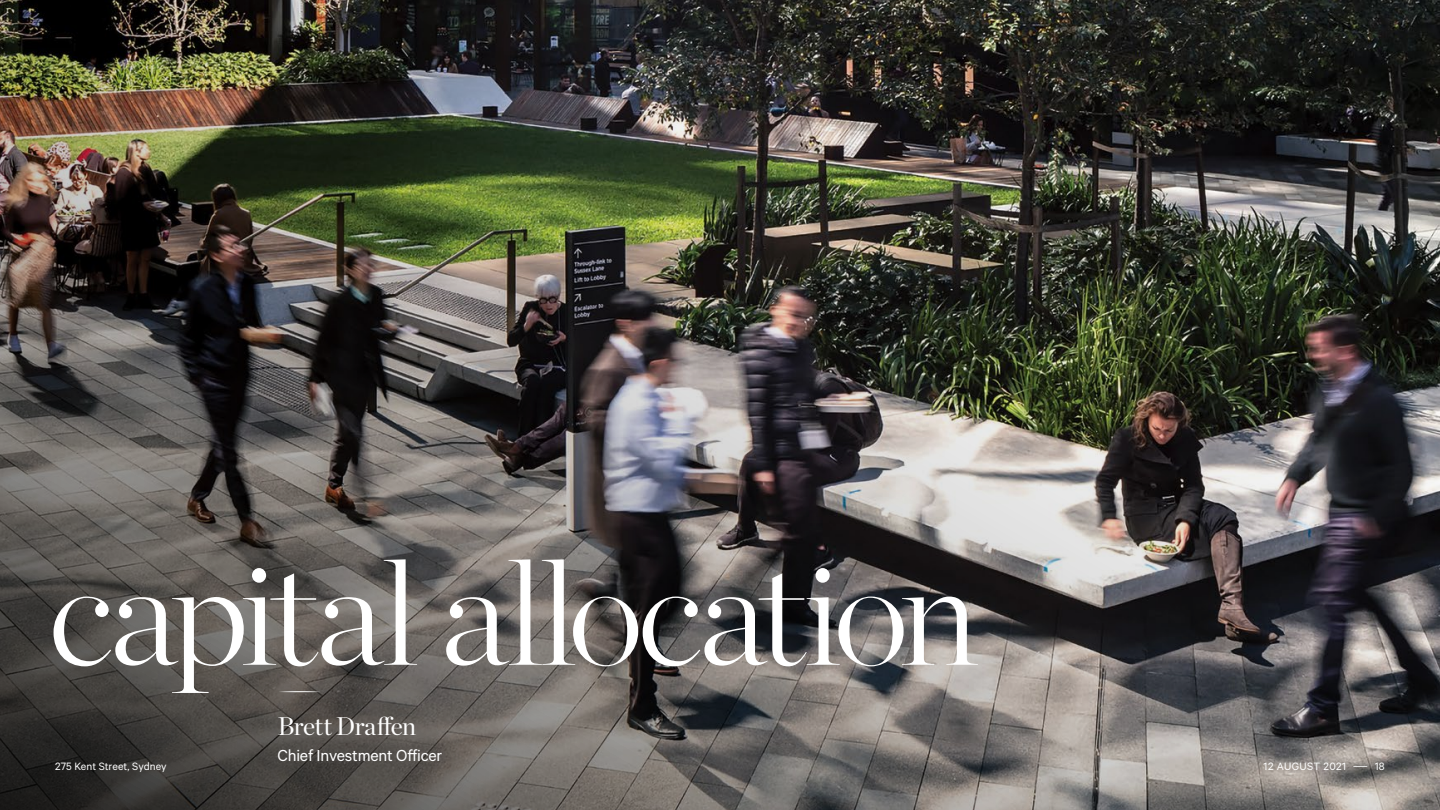
<style>
.page{position:relative;width:1440px;height:810px;background:#fff}
.page>*{position:absolute;margin:0;border:0;box-sizing:border-box;transform-origin:0 0}
.t1{font:200 147px "Chronicle Display";letter-spacing:-.04em;color:#fff}
.t2{font:25.5px "Chronicle Display";letter-spacing:-.02em;color:#fff}
.t3{font:18px "Calibre";letter-spacing:-.01em;color:#fff}
.t4{font:12px "Calibre";letter-spacing:.005em;color:#fff}
.t5{font:12px "Calibre";letter-spacing:.03em;color:#fff}
</style>
<div class="page">
<img style="left:0;top:0;width:1439px;height:810px">
<svg style="left:221px;top:656px;width:271px;height:154px;background:#585450"></svg>
<hr style="left:277px;top:691px;width:43px;height:1px;background:#fff">
<h1 class="t1" style="left:48px;top:502px;width:931px">capital allocation</h1>
<h2 class="t2" style="left:277px;top:706px;width:140px">Brett Draffen</h2>
<p class="t3" style="left:277px;top:745px;width:166px">Chief Investment Officer</p>
<p class="t4" style="left:55px;top:759px;width:113px">275 Kent Street, Sydney</p>
<p class="t5" style="left:1263px;top:759px;width:122px">12 AUGUST 2021 — 18</p>
</div>
